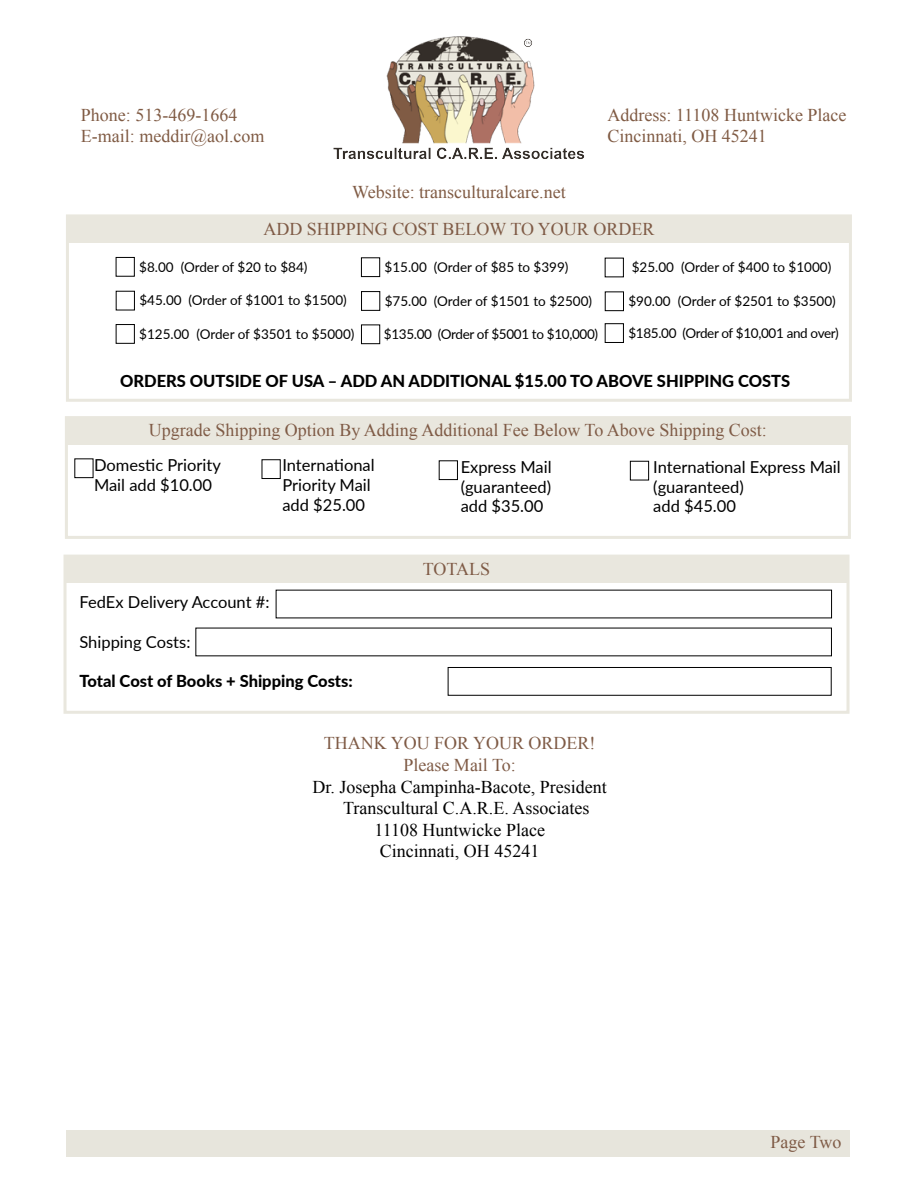
<style>
.page{position:relative;width:918px;height:1188px;background:#fff}
.page>*{position:absolute;margin:0;border:0;box-sizing:border-box;transform-origin:0 0}
.t1{font:18px/21.6px "Times New Roman";color:#7f5b46;text-align:center}
.t2{font:18px/21.6px "Times New Roman";color:#805b44}
.t3{font:18px "Times New Roman";color:#000}
.t4{font:16.5px/19.8px "Lato";color:#000}
.t5{font:800 16.5px "Lato";color:#000}
.t6{font:13.5px "Lato";color:#000}
.t7{font:13.5px "Lato";letter-spacing:-.025em;color:#000}
</style>
<div class="page">
<div style="left:66px;top:214px;width:786px;height:188px;border:3px solid #e9e7de"></div>
<div style="left:67px;top:216px;width:783px;height:27px;background:#e9e7de"></div>
<div style="left:116px;top:257px;width:19px;height:20px;border:1px solid #000"></div>
<div style="left:361px;top:257px;width:19px;height:20px;border:1px solid #000"></div>
<div style="left:605px;top:258px;width:19px;height:19px;border:1px solid #000"></div>
<div style="left:116px;top:291px;width:19px;height:19px;border:1px solid #000"></div>
<div style="left:361px;top:291px;width:19px;height:20px;border:1px solid #000"></div>
<div style="left:605px;top:291px;width:19px;height:20px;border:1px solid #000"></div>
<div style="left:116px;top:324px;width:19px;height:20px;border:1px solid #000"></div>
<div style="left:361px;top:325px;width:19px;height:19px;border:1px solid #000"></div>
<div style="left:605px;top:323px;width:19px;height:20px;border:1px solid #000"></div>
<div style="left:65px;top:416px;width:786px;height:123px;border:3px solid #e9e7de"></div>
<div style="left:66px;top:418px;width:783px;height:27px;background:#e9e7de"></div>
<div style="left:262px;top:459px;width:19px;height:20px;border:1px solid #000"></div>
<div style="left:439px;top:460px;width:19px;height:20px;border:1px solid #000"></div>
<div style="left:630px;top:461px;width:19px;height:19px;border:1px solid #000"></div>
<div style="left:64px;top:555px;width:786px;height:159px;border:3px solid #e9e7de"></div>
<div style="left:65px;top:556px;width:783px;height:27px;background:#e9e7de"></div>
<div style="left:448px;top:667px;width:384px;height:29px;border:1px solid #000"></div>
<img style="left:333px;top:37px;width:252px;height:122px">
<div style="left:66px;top:1130px;width:784px;height:27px;background:#e7e5dc"></div>
<h1 class="t2" style="left:81px;top:103px;width:185px">Phone: 513-469-1664<br>E-mail: meddir@aol.com</h1>
<h1 class="t2" style="left:352px;top:181px;width:215px">Website: transculturalcare.net</h1>
<h1 class="t2" style="left:607px;top:103px;width:241px">Address: 11108 Huntwicke Place<br>Cincinnati, OH 45241</h1>
<h1 class="t1" style="left:263px;top:218px;width:393px">ADD SHIPPING COST BELOW TO YOUR ORDER</h1>
<p class="t6" style="left:139px;top:257px;width:170px">$8.00 (Order of $20 to $84)</p>
<p class="t6" style="left:385px;top:257px;width:185px">$15.00 (Order of $85 to $399)</p>
<p class="t6" style="left:632px;top:258px;width:201px">$25.00 (Order of $400 to $1000)</p>
<p class="t6" style="left:139px;top:291px;width:209px">$45.00 (Order of $1001 to $1500)</p>
<p class="t6" style="left:385px;top:291px;width:209px">$75.00 (Order of $1501 to $2500)</p>
<p class="t6" style="left:628px;top:292px;width:209px">$90.00 (Order of $2501 to $3500)</p>
<p class="t6" style="left:139px;top:324px;width:217px">$125.00 (Order of $3501 to $5000)</p>
<p class="t7" style="left:384px;top:324px;width:216px">$135.00 (Order of $5001 to $10,000)</p>
<p class="t7" style="left:628px;top:323px;width:212px">$185.00 (Order of $10,001 and over)</p>
<p class="t5" style="left:120px;top:369px;width:672px">ORDERS OUTSIDE OF USA – ADD AN ADDITIONAL $15.00 TO ABOVE SHIPPING COSTS</p>
<h1 class="t1" style="left:149px;top:419px;width:619px">Upgrade Shipping Option By Adding Additional Fee Below To Above Shipping Cost:</h1>
<p class="t4" style="left:282px;top:455px;width:94px">International<br>Priority Mail add $25.00</p>
<p class="t4" style="left:461px;top:456px;width:92px;text-align:justify">Express Mail (guaranteed) add $35.00</p>
<p class="t4" style="left:653px;top:456px;width:189px">International Express Mail (guaranteed)<br>add $45.00</p>
<p class="t4" style="left:94px;top:454px;width:128px">Domestic Priority<br>Mail add $10.00</p>
<p class="t4" style="left:80px;top:592px;width:192px">FedEx Delivery Account #:</p>
<p class="t4" style="left:80px;top:631px;width:112px">Shipping Costs:</p>
<p class="t5" style="left:80px;top:669px;width:275px">Total Cost of Books + Shipping Costs:</p>
<h1 class="t1" style="left:423px;top:558px;width:69px">TOTALS</h1>
<h1 class="t1" style="left:324px;top:732px;width:273px">THANK YOU FOR YOUR ORDER!<br>Please Mail To:</h1>
<h1 class="t3" style="left:312px;top:774px;width:296px">Dr. Josepha Campinha-Bacote, President</h1>
<h1 class="t3" style="left:343px;top:796px;width:248px">Transcultural C.A.R.E. Associates</h1>
<h1 class="t3" style="left:374px;top:818px;width:172px">11108 Huntwicke Place</h1>
<h1 class="t3" style="left:380px;top:839px;width:161px">Cincinnati, OH 45241</h1>
<h1 class="t1" style="left:771px;top:1131px;width:72px">Page Two</h1>
</div>
